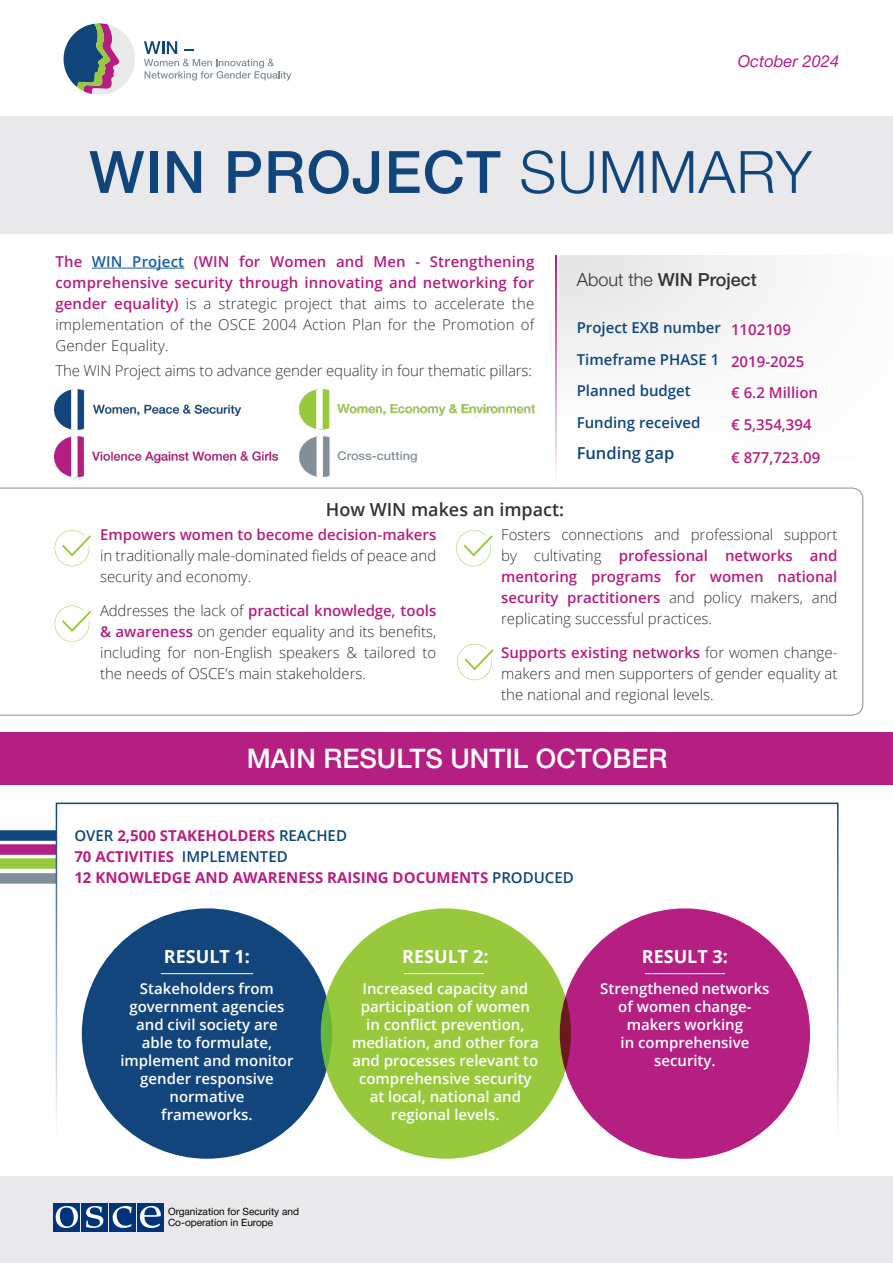
<style>
.page{position:relative;width:893px;height:1263px;background:#fff}
.page>*{position:absolute;margin:0;border:0;box-sizing:border-box;transform-origin:0 0}
.t1{font:500 58.5px "Helvetica Neue";letter-spacing:.02em;color:#0f457a}
.t2{font:500 27px "Helvetica Neue";color:#fff}
.t3{font:700 18px "Open Sans";color:#fff}
.t4{font:600 18px "Open Sans";color:#323332}
.t5{font:500 18px "Helvetica Neue";color:#323332}
.t6{font:italic 16.5px "Helvetica Neue Cyr";color:#b51f82}
.t7{font:600 16.5px "Open Sans";color:#10447a}
.t8{font:300 15px/21px "Open Sans";color:#323332;text-align:justify}
.t9{font:600 15px/18px "Open Sans";color:#fff;text-align:center}
.t10{font:700 15px "Open Sans";color:#b51f82}
.t11{font:600 15px "Open Sans";color:#0f457a}
.t12{font:600 15px "Open Sans";color:#b51f82}
.t13{font:500 12px "Helvetica Neue";color:#839098;scale:1.06 1}
.t14{font:10.05px/10.8px "Helvetica Neue Cyr";color:#000}
.s1{font-weight:300}
.s2{font-weight:600;color:#b31e80}
.s3{font-weight:600;color:#175d9e}
.s4{font-weight:600;color:#0f457a}
</style>
<div class="page">
<div style="left:0;top:732px;width:893px;height:52px;background:#b51f82"></div>
<div style="left:0;top:1176px;width:893px;height:87px;background:#e9e9eb"></div>
<svg style="left:0;top:488px;width:863px;height:227px"></svg>
<div style="left:0;top:116px;width:893px;height:118px;background:#e9e9eb"></div>
<div style="left:82px;top:1203px;width:26px;height:28px;background:#003378"></div>
<div style="left:109px;top:1203px;width:27px;height:28px;background:#003378"></div>
<div style="left:54px;top:1203px;width:26px;height:28px;background:#003378"></div>
<div style="left:137px;top:1203px;width:26px;height:28px;background:#003378"></div>
<svg style="left:56px;top:1206px;width:22px;height:22px"></svg>
<svg style="left:86px;top:1206px;width:17px;height:22px"></svg>
<svg style="left:113px;top:1206px;width:19px;height:22px"></svg>
<svg style="left:140px;top:1206px;width:21px;height:22px"></svg>
<svg style="left:144px;top:41px;width:147px;height:40px"></svg>
<svg style="left:64px;top:23px;width:71px;height:72px"></svg>
<hr style="left:92px;top:268px;width:92px;height:1px;background:#175d9e">
<img style="left:54px;top:389px;width:187px;height:41px">
<img style="left:300px;top:389px;width:234px;height:41px">
<img style="left:54px;top:437px;width:224px;height:41px">
<img style="left:300px;top:437px;width:30px;height:39px">
<svg style="left:55px;top:530px;width:36px;height:36px"></svg>
<svg style="left:456px;top:530px;width:36px;height:36px"></svg>
<svg style="left:457px;top:644px;width:36px;height:36px"></svg>
<svg style="left:55px;top:606px;width:36px;height:36px"></svg>
<hr style="left:556px;top:255px;width:1px;height:227px;background:#b31e80">
<div style="left:0;top:830px;width:56px;height:11px;background:#12457b"></div>
<div style="left:0;top:844px;width:56px;height:11px;background:#b51f82"></div>
<div style="left:0;top:858px;width:56px;height:11px;background:#99ca3e"></div>
<div style="left:0;top:873px;width:56px;height:11px;background:#838f97"></div>
<div style="left:321px;top:908px;width:250px;height:251px;background:#98c93d;border-radius:50%"></div>
<div style="left:82px;top:908px;width:250px;height:251px;background:#12457b;border-radius:50%"></div>
<div style="left:560px;top:908px;width:250px;height:251px;background:#b51f82;border-radius:50%"></div>
<hr style="left:645px;top:973px;width:80px;height:1px;background:#fff">
<hr style="left:404px;top:973px;width:80px;height:1px;background:#fff">
<hr style="left:161px;top:973px;width:92px;height:1px;background:#fff">
<div style="left:56px;top:803px;width:782px;height:334px;border:2px solid #0f457a"></div>
<p class="t6" style="left:738px;top:53px;width:103px">October 2024</p>
<p class="t1" style="left:89px;top:137px;width:724px">WIN PROJECT <span class="s1">SUMMARY</span></p>
<p class="t8" style="left:55px;top:251px;width:480px"><span class="s2">The</span> <span class="s3">WIN Project</span> <span class="s2">(WIN for Women and Men - Strengthening comprehensive security through innovating and networking for gender equality)</span> is a strategic project that aims to accelerate the implementation of the OSCE 2004 Action Plan for the Promotion of Gender Equality.</p>
<p class="t8" style="left:55px;top:360px;width:478px">The WIN Project aims to advance gender equality in four thematic pillars:</p>
<p class="t5" style="left:577px;top:269px;width:182px"><span class="s1">About the</span> WIN Project</p>
<p class="t11" style="left:577px;top:318px;width:146px">Project EXB number</p>
<p class="t11" style="left:577px;top:349px;width:144px">Timeframe PHASE 1</p>
<p class="t11" style="left:577px;top:381px;width:116px">Planned budget</p>
<p class="t11" style="left:577px;top:412px;width:125px">Funding received</p>
<p class="t7" style="left:577px;top:442px;width:99px">Funding gap</p>
<p class="t12" style="left:731px;top:319px;width:61px">1102109</p>
<p class="t12" style="left:731px;top:351px;width:75px">2019-2025</p>
<p class="t12" style="left:731px;top:382px;width:89px">€ 6.2 Million</p>
<p class="t12" style="left:731px;top:414px;width:82px">€ 5,354,394</p>
<p class="t13" style="left:338px;top:449px;width:77px">Cross-cutting</p>
<p class="t12" style="left:731px;top:447px;width:91px">€ 877,723.09</p>
<p class="t4" style="left:326px;top:497px;width:240px">How WIN makes an impact:</p>
<p class="t8" style="left:100px;top:524px;width:338px"><span class="s2">Empowers women to become decision-makers </span>in traditionally male-dominated fields of peace and security and economy.</p>
<p class="t8" style="left:100px;top:600px;width:338px">Addresses the lack of <span class="s2">practical knowledge, tools &amp; awareness</span> on gender equality and its benefits, including for non-English speakers &amp; tailored to the needs of OSCE’s main stakeholders.</p>
<p class="t8" style="left:501px;top:524px;width:338px">Fosters connections and professional support by cultivating <span class="s2">professional networks and mentoring programs for women national security practitioners</span> and policy makers, and replicating successful practices.</p>
<p class="t8" style="left:501px;top:642px;width:338px"><span class="s2">Supports existing networks</span> for women change&shy;makers and men supporters of gender equality at the national and regional levels.</p>
<p class="t2" style="left:247px;top:743px;width:422px">MAIN RESULTS UNTIL OCTOBER</p>
<p class="t10" style="left:74px;top:825px;width:274px"><span class="s4">OVER</span> 2,500 STAKEHOLDERS <span class="s4">REACHED</span></p>
<p class="t10" style="left:74px;top:846px;width:215px">70 ACTIVITIES <span class="s4">IMPLEMENTED</span></p>
<p class="t10" style="left:74px;top:867px;width:501px">12 KNOWLEDGE AND AWARENESS RAISING DOCUMENTS <span class="s4">PRODUCED</span></p>
<p class="t3" style="left:164px;top:944px;width:88px">RESULT 1:</p>
<p class="t9" style="left:120px;top:979px;width:175px">Stakeholders from government agencies and civil society are able to formulate, implement and monitor gender responsive normative</p>
<p class="t9" style="left:161px;top:1105px;width:93px">frameworks.</p>
<p class="t3" style="left:402px;top:944px;width:88px">RESULT 2:</p>
<p class="t9" style="left:352px;top:979px;width:188px">Increased capacity and participation of women in conflict prevention, mediation, and other fora and processes relevant to comprehensive security</p>
<p class="t9" style="left:370px;top:1087px;width:153px">at local, national and</p>
<p class="t9" style="left:391px;top:1105px;width:110px">regional levels.</p>
<p class="t3" style="left:642px;top:944px;width:88px">RESULT 3:</p>
<p class="t9" style="left:600px;top:979px;width:171px">Strengthened networks of women change&shy;makers working<br>in comprehensive security.</p>
<p class="t14" style="left:168px;top:1206px;width:133px">Organization for Security and<br>Co-operation in Europe</p>
</div>
